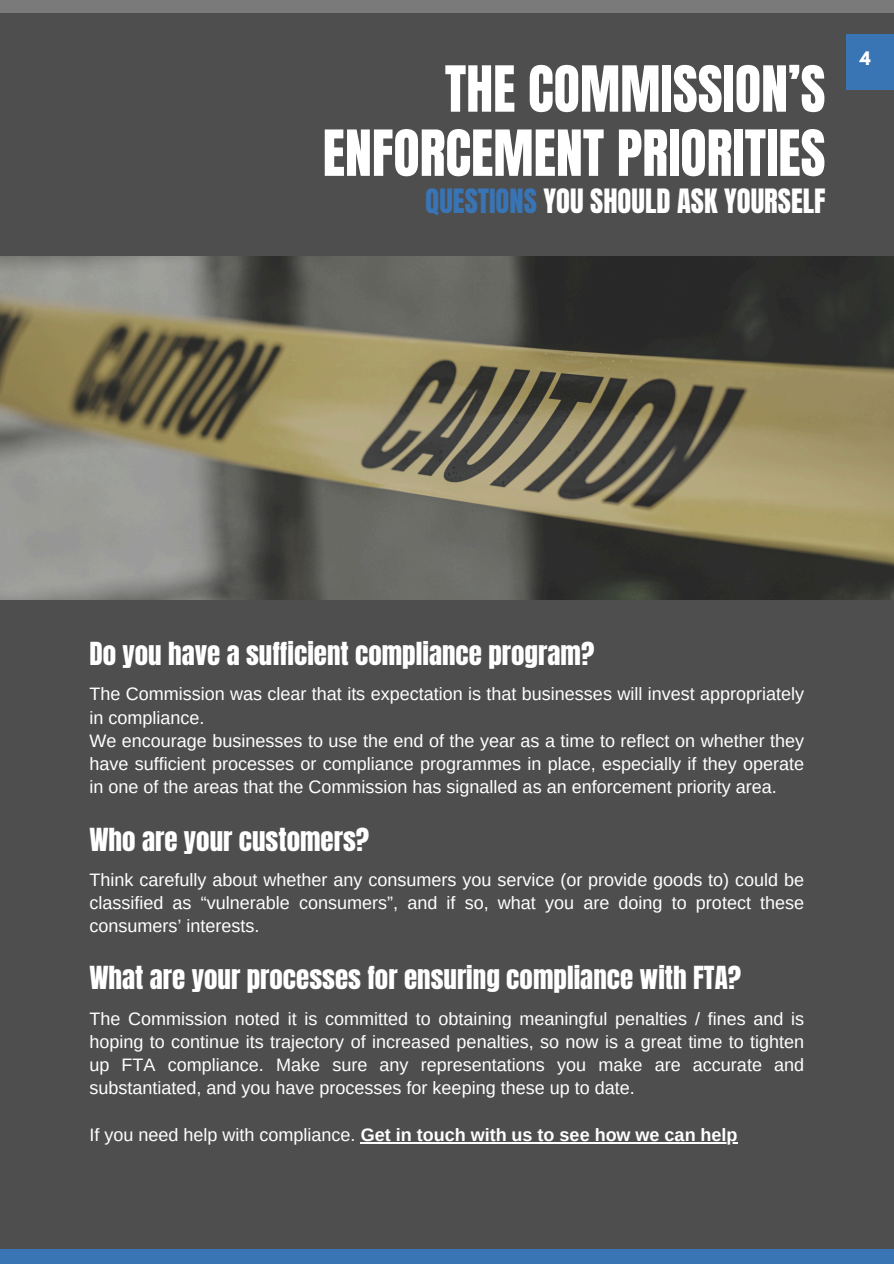
<style>
.page{position:relative;width:894px;height:1264px;background:#fff}
.page>*{position:absolute;margin:0;border:0;box-sizing:border-box;transform-origin:0 0}
.t1{font:54px/64.2px "Anton";color:#fff;text-align:right}
.t2{font:28.5px "Anton";color:#fff}
.t3{font:27px "Anton";color:#fff}
.t4{font:18px/23.2px "Arimo";color:#fff;text-align:justify}
.t5{font:700 18px "Arimo";color:#fff}
.t6{font:700 16.5px "League Spartan";color:#fff}
.s1{color:#3974b4}
.s2{font-weight:400}
</style>
<div class="page">
<div style="left:0;top:0;width:893px;height:1263px;background:#4e4e4f"></div>
<div style="left:0;top:0;width:893px;height:12px;background:#7a7a7a"></div>
<div style="left:0;top:1249px;width:893px;height:14px;background:#3974b4"></div>
<div style="left:846px;top:34px;width:47px;height:55px;background:#3974b4"></div>
<img style="left:0;top:257px;width:893px;height:342px">
<hr style="left:360px;top:1142px;width:377px;height:1px;background:#fff">
<p class="t1" style="left:322px;top:58px;width:504px">THE COMMISSION’S<br>ENFORCEMENT PRIORITIES</p>
<h2 class="t2" style="left:425px;top:180px;width:401px"><span class="s1">QUESTIONS</span> YOU SHOULD ASK YOURSELF</h2>
<h1 class="t6" style="left:859px;top:51px;width:12px">4</h1>
<p class="t3" style="left:89px;top:634px;width:506px">Do you have a sufficient compliance program?</p>
<p class="t4" style="left:89px;top:682px;width:716px">The Commission was clear that its expectation is that businesses will invest appropriately in compliance.</p>
<h3 class="t4" style="left:89px;top:729px;width:716px">We encourage businesses to use the end of the year as a time to reflect on whether they have sufficient processes or compliance programmes in place, especially if they operate in one of the areas that the Commission has signalled as an enforcement priority area.</h3>
<p class="t3" style="left:89px;top:819px;width:281px">Who are your customers?</p>
<p class="t4" style="left:89px;top:867px;width:716px">Think carefully about whether any consumers you service (or provide goods to) could be classified as “vulnerable consumers”, and if so, what you are doing to protect these consumers’ interests.</p>
<h3 class="t3" style="left:89px;top:958px;width:653px">What are your processes for ensuring compliance with FTA?</h3>
<p class="t4" style="left:89px;top:1006px;width:716px">The Commission noted it is committed to obtaining meaningful penalties / fines and is hoping to continue its trajectory of increased penalties, so now is a great time to tighten up FTA compliance. Make sure any representations you make are accurate and substantiated, and you have processes for keeping these up to date.</p>
<h3 class="t5" style="left:89px;top:1124px;width:649px"><span class="s2">If you need help with compliance.</span> Get in touch with us to see how we can help</h3>
</div>
